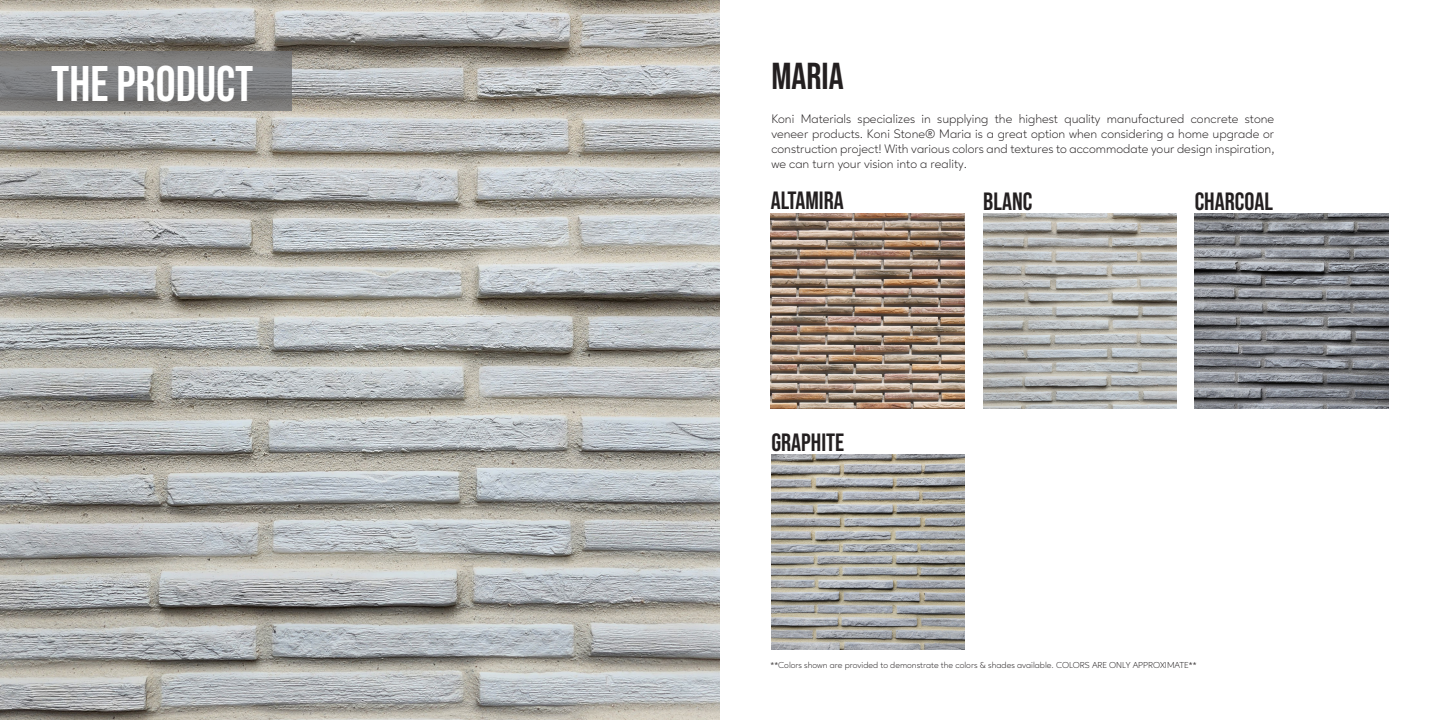
<style>
.page{position:relative;width:1440px;height:720px;background:#fff}
.page>*{position:absolute;margin:0;border:0;box-sizing:border-box;transform-origin:0 0}
.t1{font:700 50px "Bebas Neue Pro";color:#fff}
.t2{font:700 37.5px "Bebas Neue Pro";color:#231f20}
.t3{font:700 25px "Bebas Neue Pro";color:#231f20}
.t4{font:300 12.5px/15px "Ageo";color:#231f20;text-align:justify}
.t5{font:300 8.75px "Ageo";color:#231f20}
</style>
<div class="page">
<img style="left:0;top:0;width:720px;height:720px">
<svg style="left:0;top:51px;width:291px;height:60px;background:#7d7d7e"></svg>
<img style="left:770px;top:213px;width:194px;height:195px">
<img style="left:983px;top:213px;width:194px;height:195px">
<img style="left:771px;top:455px;width:194px;height:194px">
<img style="left:1195px;top:213px;width:194px;height:195px">
<p class="t1" style="left:51px;top:55px;width:204px">THE PRODUCT</p>
<p class="t2" style="left:771px;top:54px;width:74px">MARIA</p>
<p class="t4" style="left:771px;top:111px;width:504px">Koni Materials specializes in supplying the highest quality manufactured concrete stone veneer products. Koni Stone® Maria is a great option when considering a home upgrade or construction project! With various colors and textures to accommodate your design inspiration, we can turn your vision into a reality.</p>
<p class="t3" style="left:771px;top:186px;width:74px">ALTAMIRA</p>
<p class="t3" style="left:983px;top:187px;width:50px">BLANC</p>
<p class="t3" style="left:771px;top:428px;width:74px">GRAPHITE</p>
<p class="t3" style="left:1195px;top:187px;width:80px">CHARCOAL</p>
<p class="t5" style="left:771px;top:660px;width:427px">**Colors shown are provided to demonstrate the colors &amp; shades available. COLORS ARE ONLY APPROXIMATE**</p>
</div>
